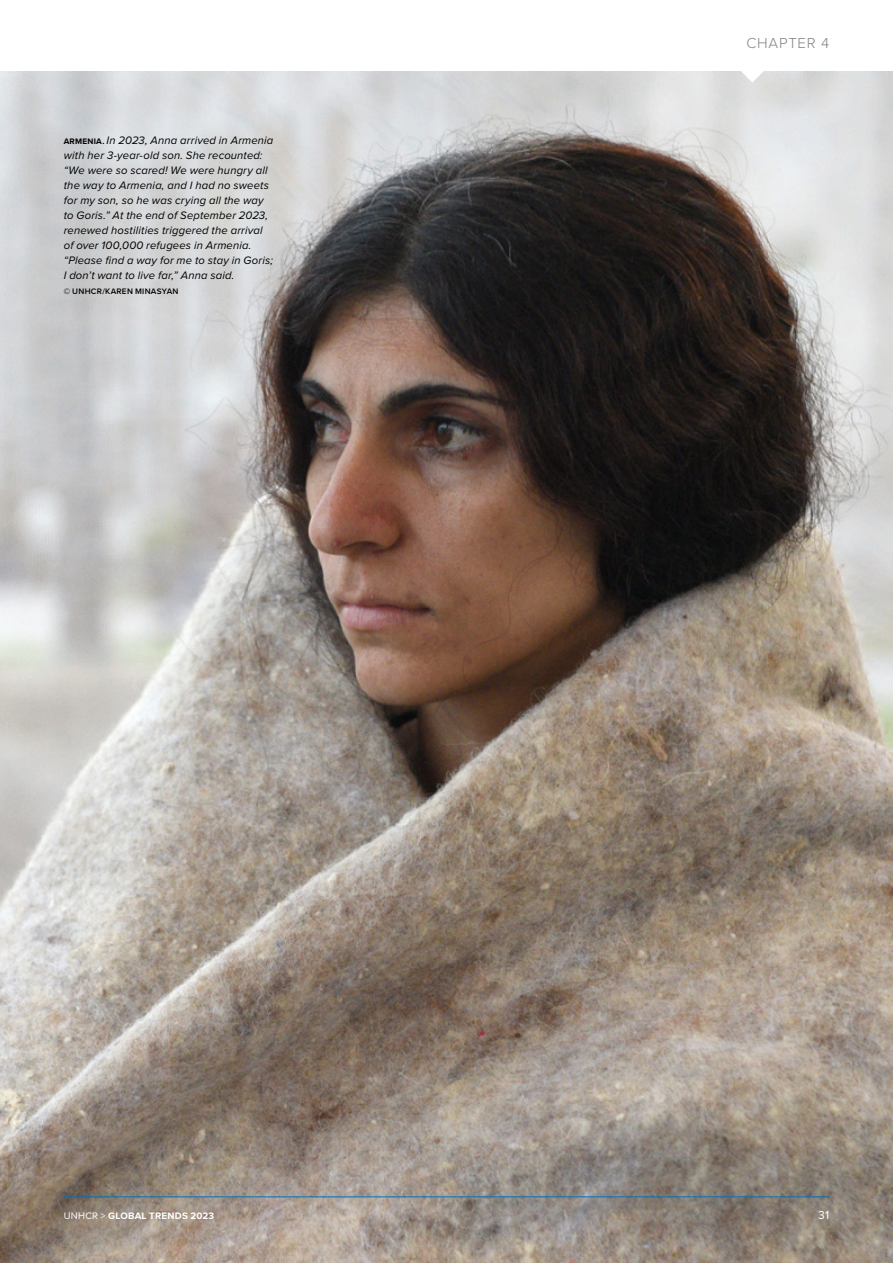
<style>
.page{position:relative;width:893px;height:1263px;background:#fff}
.page>*{position:absolute;margin:0;border:0;box-sizing:border-box;transform-origin:0 0}
.t1{font:300 15px "Proxima Nova";color:#808285}
.t2{font:12px "Proxima Nova";color:#fff}
.t3{font:italic 11.25px/15px "Proxima Nova";letter-spacing:.015em;color:#000}
.t4{font:700 9.75px "Proxima Nova";letter-spacing:.02em;color:#fff}
.t5{font:600 8.25px "Proxima Nova";letter-spacing:.03em;color:#000}
.s1{font-weight:700;font-style:normal;font-size:8.25px}
.s2{font-weight:400}
</style>
<div class="page">
<img style="left:0;top:71px;width:893px;height:1192px">
<hr style="left:64px;top:1196px;width:765px;height:1px;background:#0072bc">
<svg style="left:739px;top:71px;width:27px;height:12px"></svg>
<p class="t3" style="left:64px;top:132px;width:211px"><span class="s1">ARMENIA.</span> In 2023, Anna arrived in Armenia with her 3-year-old son. She recounted: “We were so scared! We were hungry all the way to Armenia, and I had no sweets for my son, so he was crying all the way to Goris.” At the end of September 2023, renewed hostilities triggered the arrival of over 100,000 refugees in Armenia. “Please find a way for me to stay in Goris; I don’t want to live far,” Anna said.</p>
<p class="t5" style="left:64px;top:285px;width:116px">© UNHCR/KAREN MINASYAN</p>
<h1 class="t1" style="left:746px;top:32px;width:22px">CHAPTER</h1>
<h1 class="t1" style="left:821px;top:32px;width:10px">4</h1>
<p class="t4" style="left:64px;top:1208px;width:152px"><span class="s2">UNHCR &gt;</span> GLOBAL TRENDS 2023</p>
<p class="t2" style="left:818px;top:1206px;width:13px">31</p>
</div>
